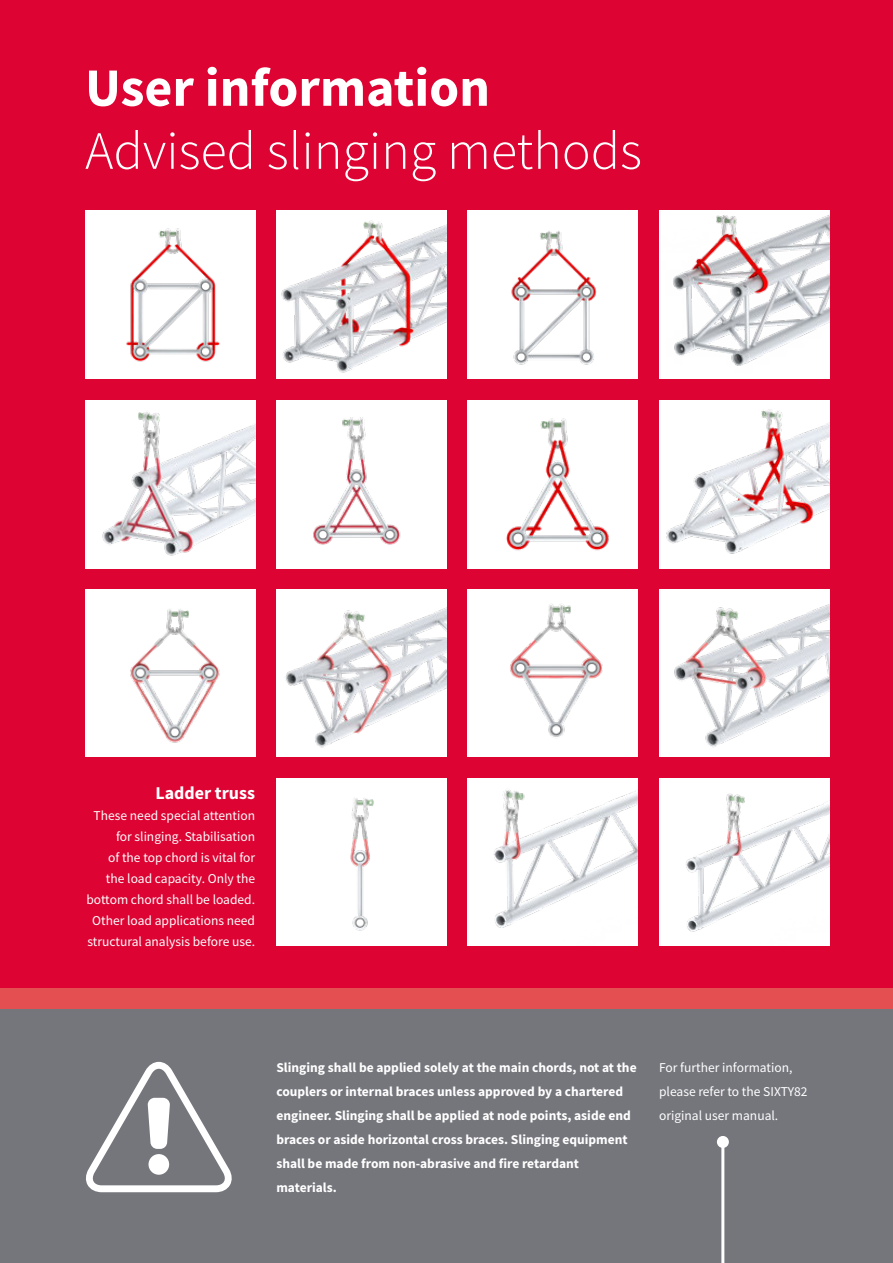
<style>
.page{position:relative;width:893px;height:1263px;background:#fff}
.page>*{position:absolute;margin:0;border:0;box-sizing:border-box;transform-origin:0 0}
.t1{font:300 54px "Source Sans Pro";color:#fff}
.t2{font:700 54px "Source Sans Pro";color:#fff}
.t3{font:700 18px "Source Sans Pro";color:#fff}
.t4{font:700 13.5px/24px "Source Sans Pro";color:#fff}
.t5{font:13.5px/21px "Source Sans Pro";color:#fff;text-align:right}
</style>
<div class="page">
<div style="left:0;top:1009px;width:893px;height:254px;background:#75767c"></div>
<div style="left:0;top:988px;width:893px;height:21px;background:#e44f51"></div>
<div style="left:0;top:0;width:893px;height:988px;background:#dd0332"></div>
<div style="left:85px;top:211px;width:170px;height:168px;background:#fff"></div>
<img style="left:126px;top:228px;width:94px;height:134px">
<img style="left:276px;top:211px;width:170px;height:168px">
<div style="left:468px;top:211px;width:170px;height:168px;background:#fff"></div>
<img style="left:511px;top:231px;width:86px;height:134px">
<img style="left:659px;top:211px;width:170px;height:168px">
<img style="left:85px;top:400px;width:170px;height:168px">
<div style="left:276px;top:400px;width:170px;height:168px;background:#fff"></div>
<img style="left:313px;top:417px;width:88px;height:128px">
<div style="left:468px;top:400px;width:170px;height:168px;background:#fff"></div>
<img style="left:506px;top:418px;width:103px;height:133px">
<img style="left:659px;top:400px;width:170px;height:168px">
<div style="left:85px;top:589px;width:170px;height:168px;background:#fff"></div>
<img style="left:130px;top:609px;width:90px;height:134px">
<img style="left:276px;top:589px;width:170px;height:168px">
<div style="left:468px;top:589px;width:170px;height:168px;background:#fff"></div>
<img style="left:510px;top:604px;width:93px;height:133px">
<img style="left:659px;top:589px;width:170px;height:168px">
<div style="left:276px;top:779px;width:170px;height:167px;background:#fff"></div>
<img style="left:350px;top:798px;width:24px;height:133px">
<img style="left:468px;top:779px;width:170px;height:167px">
<img style="left:659px;top:779px;width:170px;height:167px">
<svg style="left:86px;top:1062px;width:146px;height:130px"></svg>
<hr style="left:721px;top:1142px;width:3px;height:121px;background:#fff">
<div style="left:717px;top:1136px;width:12px;height:12px;background:#fff;border-radius:50%"></div>
<h1 class="t2" style="left:85px;top:51px;width:406px">User information</h1>
<h1 class="t1" style="left:85px;top:118px;width:558px">Advised slinging methods</h1>
<h2 class="t3" style="left:155px;top:781px;width:101px">Ladder truss</h2>
<p class="t5" style="left:86px;top:805px;width:170px">These need special attention for slinging. Stabilisation<br>of the top chord is vital for the load capacity. Only the bottom chord shall be loaded.<br>Other load applications need structural analysis before use.</p>
<p class="t4" style="left:276px;top:1055px;width:362px">Slinging shall be applied solely at the main chords, not at the couplers or internal braces unless approved by a chartered engineer. Slinging shall be applied at node points, aside end braces or aside horizontal cross braces. Slinging equipment shall be made from non-abrasive and fire retardant materials.</p>
<p class="t5" style="left:659px;top:1055px;width:150px;line-height:24px;text-align:left">For further information, please refer to the SIXTY82 original user manual.</p>
</div>
